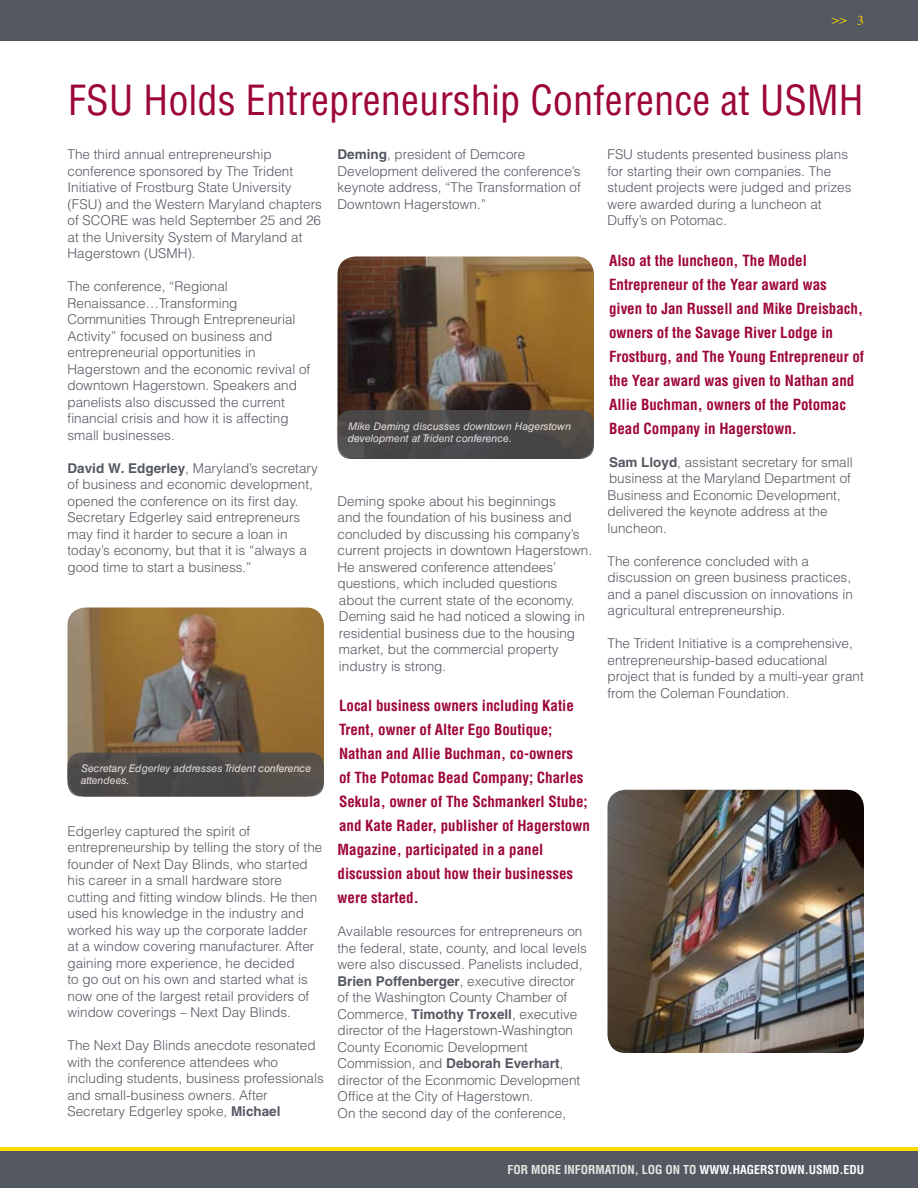
<style>
.page{position:relative;width:918px;height:1188px;background:#fff}
.page>*{position:absolute;margin:0;border:0;box-sizing:border-box;transform-origin:0 0}
.t1{font:condensed 40.5px "Helvetica";color:#9d063b}
.t2{font:700 condensed 15px/24px "Helvetica LT Std";color:#9d063b}
.t3{font:300 13.5px/16.5px "Helvetica";color:#545861}
.t4{font:13.5px "Times";color:#ffd900}
.t5{font:700 condensed 12px "Helvetica LT Std";color:#e7e7e4}
.t6{font:italic 10.5px/12px "Helvetica LT Std";color:#fff}
.s1{font-weight:700}
.s2{color:#fff}
</style>
<div class="page">
<div style="left:0;top:0;width:918px;height:40px;background:#545861"></div>
<div style="left:0;top:1151px;width:918px;height:37px;background:#545861"></div>
<hr style="left:0;top:1148px;width:918px;height:3px;background:#ffd900">
<img style="left:608px;top:790px;width:256px;height:263px">
<img style="left:338px;top:256px;width:256px;height:203px">
<div style="left:338px;top:410px;width:256px;height:49px;background:#494747;border-radius:14px"></div>
<img style="left:68px;top:608px;width:256px;height:188px">
<div style="left:68px;top:753px;width:256px;height:43px;background:#4d4d4f;border-radius:14px"></div>
<p class="t4" style="left:832px;top:7px;width:34px">&gt;&gt; 3</p>
<h1 class="t1" style="left:68px;top:75px;width:790px">FSU Holds Entrepreneurship Conference at USMH</h1>
<p class="t3" style="left:608px;top:146px;width:246px">FSU students presented business plans for starting their own companies. The student projects were judged and prizes were awarded during a luncheon at Duffy’s on Potomac.</p>
<p class="t2" style="left:609px;top:248px;width:257px">Also at the luncheon, The Model Entrepreneur of the Year award was<br>given to Jan Russell and Mike Dreisbach, owners of the Savage River Lodge in Frostburg, and The Young Entrepreneur of the Year award was given to Nathan and Allie Buchman, owners of the Potomac Bead Company in Hagerstown.</p>
<p class="t3" style="left:608px;top:453px;width:247px"><span class="s1">Sam Lloyd</span>, assistant secretary for small business at the Maryland Department of<br>Business and Economic Development, delivered the keynote address at the luncheon.</p>
<p class="t3" style="left:608px;top:552px;width:247px">The conference concluded with a discussion on green business practices, and a panel discussion on innovations in agricultural entrepreneurship.</p>
<p class="t3" style="left:608px;top:635px;width:258px">The Trident Initiative is a comprehensive, entrepreneurship-based educational project that is funded by a multi-year grant from the Coleman Foundation.</p>
<p class="t3" style="left:338px;top:146px;width:245px"><span class="s1">Deming</span>, president of Demcore Development delivered the conference’s keynote address, “The Transformation of Downtown Hagerstown.”</p>
<p class="t3" style="left:68px;top:146px;width:256px">The third annual entrepreneurship conference sponsored by The Trident Initiative of Frostburg State University (FSU) and the Western Maryland chapters of SCORE was held September 25 and 26 at the University System of Maryland at Hagerstown (USMH).</p>
<p class="t3" style="left:68px;top:278px;width:244px">The conference, “Regional Renaissance…Transforming Communities Through Entrepreneurial Activity” focused on business and entrepreneurial opportunities in Hagerstown and the economic revival of downtown Hagerstown. Speakers and panelists also discussed the current financial crisis and how it is affecting small businesses.</p>
<p class="t3" style="left:68px;top:459px;width:252px"><span class="s1">David W. Edgerley</span>, Maryland’s secretary of business and economic development, opened the conference on its first day.<br>Secretary Edgerley said entrepreneurs may find it harder to secure a loan in today’s economy, but that it is “always a good time to start a business.”</p>
<p class="t6" style="left:348px;top:420px;width:225px">Mike Deming discusses downtown Hagerstown development at Trident conference.</p>
<p class="t3" style="left:338px;top:492px;width:256px">Deming spoke about his beginnings<br>and the foundation of his business and concluded by discussing his company’s current projects in downtown Hagerstown.<br>He answered conference attendees’ questions, which included questions about the current state of the economy.<br>Deming said he had noticed a slowing in residential business due to the housing market, but the commercial property industry is strong.</p>
<p class="t2" style="left:338px;top:694px;width:254px">Local business owners including Katie Trent, owner of Alter Ego Boutique; Nathan and Allie Buchman, co-owners<br>of The Potomac Bead Company; Charles Sekula, owner of The Schmankerl Stube; and Kate Rader, publisher of Hagerstown Magazine, participated in a panel discussion about how their businesses were started.</p>
<p class="t3" style="left:338px;top:923px;width:251px">Available resources for entrepreneurs on the federal, state, county, and local levels were also discussed. Panelists included, <span class="s1">Brien Poffenberger</span>, executive director of the Washington County Chamber of Commerce, <span class="s1">Timothy Troxell</span>, executive director of the Hagerstown-Washington County Economic Development Commission, and <span class="s1">Deborah Everhart</span>, director of the Econmomic Development Office at the City of Hagerstown.<br>On the second day of the conference,</p>
<p class="t6" style="left:81px;top:762px;width:232px">Secretary Edgerley addresses Trident conference attendees.</p>
<p class="t3" style="left:68px;top:822px;width:256px">Edgerley captured the spirit of entrepreneurship by telling the story of the founder of Next Day Blinds, who started his career in a small hardware store cutting and fitting window blinds. He then used his knowledge in the industry and worked his way up the corporate ladder<br>at a window covering manufacturer. After gaining more experience, he decided<br>to go out on his own and started what is now one of the largest retail providers of window coverings – Next Day Blinds.</p>
<p class="t3" style="left:68px;top:1037px;width:258px">The Next Day Blinds anecdote resonated with the conference attendees who including students, business professionals and small-business owners. After Secretary Edgerley spoke, <span class="s1">Michael</span></p>
<p class="t5" style="left:508px;top:1162px;width:358px">for more information, log on to <span class="s2">www.hagerstown.usmd.edu</span></p>
</div>
